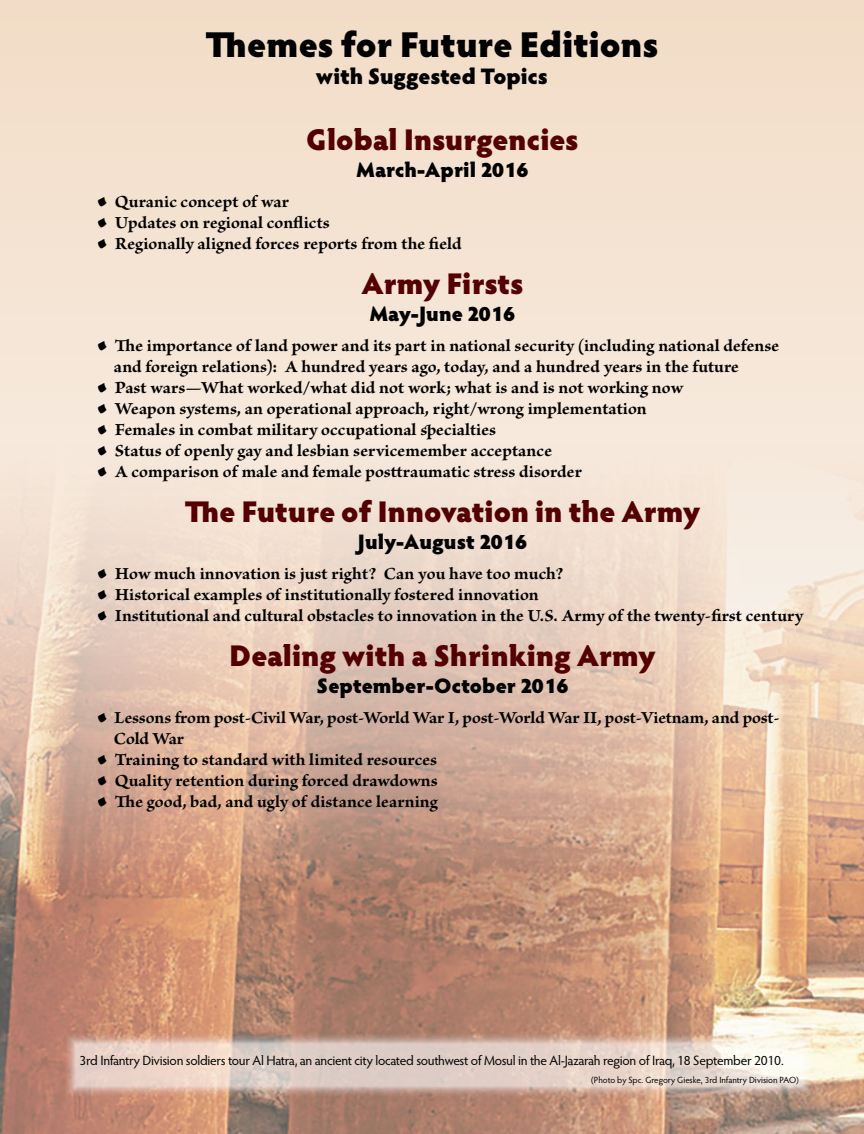
<style>
.page{position:relative;width:864px;height:1134px;background:#f4e1ce}
.page>*{position:absolute;margin:0;border:0;box-sizing:border-box;transform-origin:0 0}
.t1{font:900 36px "Hypatia Sans Pro";color:#000}
.t2{font:900 30px "Hypatia Sans Pro";color:#540002}
.t3{font:900 22.5px "Hypatia Sans Pro";letter-spacing:-.005em;color:#000}
.t4{font:900 21px "Hypatia Sans Pro";color:#000}
.t5{font:700 18px/21px "Brioso Pro";letter-spacing:.005em;color:#000}
.t6{font:13.5px "Hypatia Sans Pro";letter-spacing:-.02em;color:#000}
.t7{font:9px "Hypatia Sans Pro";letter-spacing:-.005em;color:#000}
.s1{font-size:31.5px}
</style>
<div class="page">
<img style="left:0;top:306px;width:864px;height:828px">
<svg style="left:64px;top:1032px;width:750px;height:66px"></svg>
<h1 class="t1" style="left:205px;top:18px;width:455px">Themes for Future Editions</h1>
<p class="t3" style="left:316px;top:60px;width:234px">with Suggested Topics</p>
<h2 class="t2" style="left:306px;top:117px;width:274px">Global Insurgencies</h2>
<p class="t4" style="left:357px;top:154px;width:173px">March-April 2016</p>
<p class="t5" style="left:96px;top:192px;width:195px"><span class="s1">•</span> Quranic concept of war</p>
<p class="t5" style="left:96px;top:213px;width:235px"><span class="s1">•</span> Updates on regional conflicts</p>
<p class="t5" style="left:96px;top:234px;width:367px"><span class="s1">•</span> Regionally aligned forces reports from the field</p>
<h2 class="t2" style="left:362px;top:261px;width:163px">Army Firsts</h2>
<p class="t4" style="left:370px;top:298px;width:147px">May-June 2016</p>
<p class="t5" style="left:114px;top:336px;width:667px;text-indent:-18px"><span class="s1">•</span> The importance of land power and its part in national security (including national defense and foreign relations): A hundred years ago, today, and a hundred years in the future</p>
<p class="t5" style="left:96px;top:378px;width:589px"><span class="s1">•</span> Past wars—What worked/what did not work; what is and is not working now</p>
<p class="t5" style="left:96px;top:399px;width:552px"><span class="s1">•</span> Weapon systems, an operational approach, right/wrong implementation</p>
<p class="t5" style="left:96px;top:420px;width:402px"><span class="s1">•</span> Females in combat military occupational specialties</p>
<p class="t5" style="left:96px;top:441px;width:457px"><span class="s1">•</span> Status of openly gay and lesbian servicemember acceptance</p>
<p class="t5" style="left:96px;top:462px;width:488px"><span class="s1">•</span> A comparison of male and female posttraumatic stress disorder</p>
<h2 class="t2" style="left:185px;top:489px;width:517px">The Future of Innovation in the Army</h2>
<p class="t4" style="left:358px;top:526px;width:171px">July-August 2016</p>
<p class="t5" style="left:96px;top:564px;width:469px"><span class="s1">•</span> How much innovation is just right? Can you have too much?</p>
<p class="t5" style="left:96px;top:585px;width:444px"><span class="s1">•</span> Historical examples of institutionally fostered innovation</p>
<p class="t5" style="left:96px;top:606px;width:709px"><span class="s1">•</span> Institutional and cultural obstacles to innovation in the U.S. Army of the twenty-first century</p>
<h2 class="t2" style="left:229px;top:633px;width:428px">Dealing with a Shrinking Army</h2>
<p class="t4" style="left:317px;top:670px;width:253px">September-October 2016</p>
<p class="t5" style="left:114px;top:708px;width:667px;text-indent:-18px"><span class="s1">•</span> Lessons from post-Civil War, post-World War I, post-World War II, post-Vietnam, and post-<br>Cold War</p>
<p class="t5" style="left:96px;top:750px;width:343px"><span class="s1">•</span> Training to standard with limited resources</p>
<p class="t5" style="left:96px;top:771px;width:343px"><span class="s1">•</span> Quality retention during forced drawdowns</p>
<p class="t5" style="left:96px;top:792px;width:343px"><span class="s1">•</span> The good, bad, and ugly of distance learning</p>
<p class="t6" style="left:80px;top:1051px;width:706px">3rd Infantry Division soldiers tour Al Hatra, an ancient city located southwest of Mosul in the Al-Jazarah region of Iraq, 18 September 2010.</p>
<p class="t7" style="left:591px;top:1074px;width:209px">(Photo by Spc. Gregory Gieske, 3rd Infantry Division PAO)</p>
</div>
